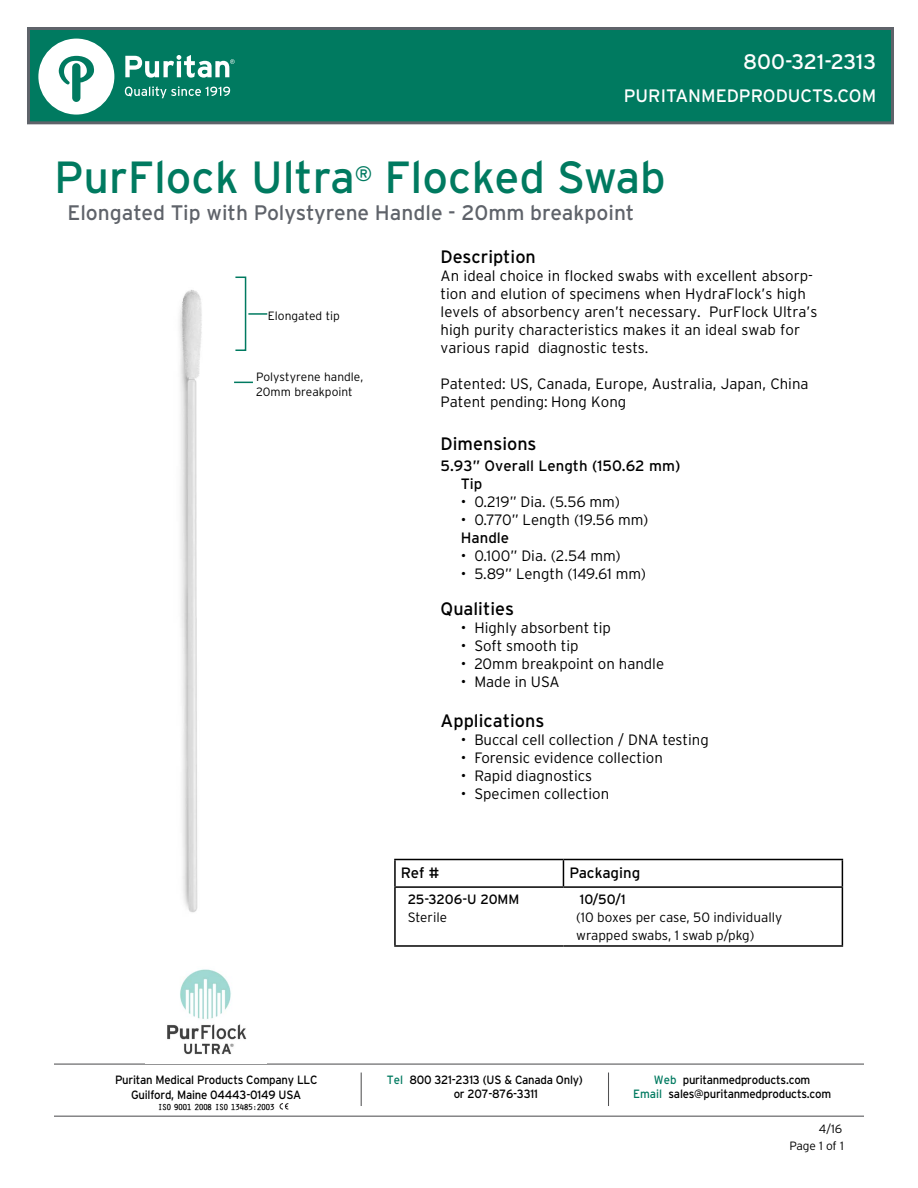
<style>
.page{position:relative;width:918px;height:1188px;background:#fff}
.page>*{position:absolute;margin:0;border:0;box-sizing:border-box;transform-origin:0 0}
.t1{font:45px "Interstate";color:#007a60}
.t2{font:21px "Interstate";color:#5f636a}
.t3{font:21px "Interstate";color:#fff}
.t4{font:18px "Interstate";color:#000}
.t5{font:18px "Interstate";color:#fff}
.t6{font:300 15px/18px "Interstate";color:#000}
.t7{font:15px/18px "Interstate";color:#000}
.t8{font:300 13.5px/18px "Interstate";color:#000}
.t9{font:13.5px "Interstate";letter-spacing:-.02em;color:#000}
.t10{font:13.5px "Interstate";color:#000}
.t11{font:12px/14.4px "Interstate";letter-spacing:-.02em;color:#000;text-align:center;scale:.95 1}
.t12{font:300 12px/17.5px "Interstate";color:#000;text-align:right}
.t13{font:9px "Pure Capital";color:#000}
.s1{color:#007a60}
</style>
<div class="page">
<hr style="left:54px;top:1064px;width:810px;height:1px;background:#515153">
<hr style="left:361px;top:1073px;width:1px;height:33px;background:#515153">
<hr style="left:608px;top:1073px;width:1px;height:33px;background:#515153">
<hr style="left:54px;top:1116px;width:810px;height:1px;background:#515153">
<div style="left:27px;top:27px;width:867px;height:97px;background:#007a60;border:3px solid #5f636a"></div>
<svg style="left:38px;top:39px;width:76px;height:76px"></svg>
<svg style="left:125px;top:86px;width:105px;height:12px"></svg>
<svg style="left:125px;top:55px;width:110px;height:23px"></svg>
<svg style="left:280px;top:1103px;width:8px;height:7px"></svg>
<hr style="left:394px;top:888px;width:2px;height:57px;background:#000">
<hr style="left:842px;top:888px;width:1px;height:57px;background:#000">
<hr style="left:394px;top:945px;width:169px;height:2px;background:#000">
<hr style="left:563px;top:945px;width:280px;height:2px;background:#000">
<hr style="left:394px;top:859px;width:169px;height:1px;background:#000">
<hr style="left:394px;top:860px;width:2px;height:26px;background:#000">
<hr style="left:563px;top:859px;width:280px;height:1px;background:#000">
<svg style="left:563px;top:860px;width:1px;height:26px"></svg>
<svg style="left:842px;top:860px;width:1px;height:26px"></svg>
<hr style="left:394px;top:886px;width:169px;height:2px;background:#000">
<hr style="left:563px;top:886px;width:280px;height:2px;background:#000">
<img style="left:179px;top:290px;width:23px;height:623px">
<img style="left:167px;top:969px;width:80px;height:86px">
<svg style="left:248px;top:313px;width:19px;height:2px"></svg>
<div style="left:235px;top:277px;width:11px;height:74px;border:2px solid #007a60"></div>
<svg style="left:234px;top:382px;width:19px;height:1px"></svg>
<h2 class="t3" style="left:743px;top:50px;width:135px">800-321-2313</h2>
<p class="t5" style="left:624px;top:86px;width:254px">PURITANMEDPRODUCTS.COM</p>
<h1 class="t1" style="left:54px;top:152px;width:613px">PurFlock Ultra<sup>®</sup> Flocked Swab</h1>
<h2 class="t2" style="left:68px;top:201px;width:568px">Elongated Tip with Polystyrene Handle - 20mm breakpoint</h2>
<p class="t4" style="left:441px;top:247px;width:97px">Description</p>
<p class="t6" style="left:441px;top:267px;width:378px">An ideal choice in flocked swabs with excellent absorp&shy;tion and elution of specimens when HydraFlock’s high levels of absorbency aren’t necessary. PurFlock Ultra’s high purity characteristics makes it an ideal swab for various rapid diagnostic tests.</p>
<p class="t6" style="left:441px;top:375px;width:370px">Patented: US, Canada, Europe, Australia, Japan, China<br>Patent pending: Hong Kong</p>
<p class="t4" style="left:441px;top:434px;width:97px">Dimensions</p>
<p class="t7" style="left:461px;top:457px;width:221px;text-indent:-20px">5.93” Overall Length (150.62 mm)<br>Tip</p>
<p class="t6" style="left:461px;top:493px;width:160px">• 0.219” Dia. (5.56 mm)</p>
<p class="t6" style="left:461px;top:511px;width:189px">• 0.770” Length (19.56 mm)</p>
<p class="t7" style="left:461px;top:529px;width:50px">Handle</p>
<p class="t6" style="left:461px;top:547px;width:161px">• 0.100” Dia. (2.54 mm)</p>
<p class="t6" style="left:461px;top:565px;width:187px">• 5.89” Length (149.61 mm)</p>
<p class="t4" style="left:441px;top:599px;width:75px">Qualities</p>
<p class="t6" style="left:461px;top:619px;width:152px">• Highly absorbent tip</p>
<p class="t6" style="left:461px;top:637px;width:119px">• Soft smooth tip</p>
<p class="t6" style="left:461px;top:655px;width:205px">• 20mm breakpoint on handle</p>
<p class="t6" style="left:461px;top:673px;width:100px">• Made in USA</p>
<p class="t4" style="left:441px;top:711px;width:105px">Applications</p>
<p class="t6" style="left:461px;top:731px;width:249px">• Buccal cell collection / DNA testing</p>
<p class="t6" style="left:461px;top:749px;width:204px">• Forensic evidence collection</p>
<p class="t6" style="left:461px;top:767px;width:133px">• Rapid diagnostics</p>
<p class="t6" style="left:461px;top:785px;width:150px">• Specimen collection</p>
<p class="t12" style="left:268px;top:307px;width:74px">Elongated tip</p>
<p class="t12" style="left:256px;top:370px;width:109px;line-height:14.4px;text-align:left">Polystyrene handle,<br>20mm breakpoint</p>
<p class="t11" style="left:115px;top:1073px;width:215px">Puritan Medical Products Company LLC<br>Guilford, Maine 04443-0149 USA</p>
<p class="t13" style="left:158px;top:1102px;width:118px">ISO 9001 2008 ISO 13485:2003</p>
<p class="t7" style="left:401px;top:863px;width:40px">Ref #</p>
<p class="t7" style="left:569px;top:863px;width:72px">Packaging</p>
<p class="t9" style="left:408px;top:892px;width:113px">25-3206-U 20MM</p>
<p class="t8" style="left:408px;top:908px;width:41px">Sterile</p>
<p class="t10" style="left:580px;top:892px;width:47px">10/50/1</p>
<p class="t8" style="left:576px;top:908px;width:208px">(10 boxes per case, 50 individually wrapped swabs, 1 swab p/pkg)</p>
<p class="t11" style="left:454px;top:1072px;width:138px;text-align:left;text-indent:-67px"><span class="s1">Tel</span> 800 321-2313 (US &amp; Canada Only) or 207-876-3311</p>
<p class="t11" style="left:633px;top:1072px;width:210px"><span class="s1">Web</span> puritanmedproducts.com<br><span class="s1">Email</span> sales@puritanmedproducts.com</p>
<p class="t12" style="left:789px;top:1120px;width:56px">4/16<br>Page 1 of 1</p>
</div>
